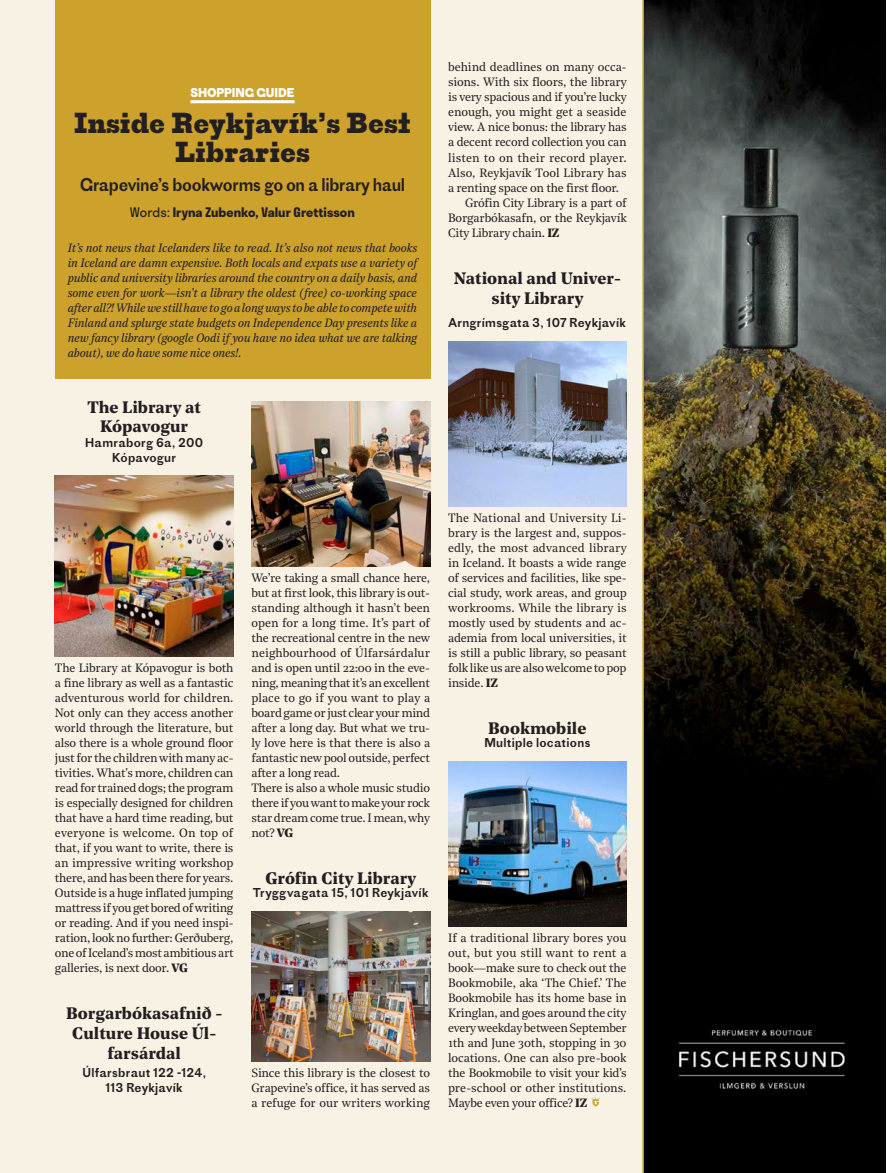
<style>
.page{position:relative;width:887px;height:1173px;background:#fff}
.page>*{position:absolute;margin:0;border:0;box-sizing:border-box;transform-origin:0 0}
.t1{font:700 27px/28.5px "Proto Slab";color:#231f20;text-align:center}
.t2{font:17.25px "Proto Grotesk";letter-spacing:-.02em;color:#231f20;scale:.95 1}
.t3{font:700 16.5px/19.8px "Noe Text";color:#231f20;text-align:center}
.t4{font:700 12.9px "Stratos";letter-spacing:.005em;color:#231f20}
.t5{font:12px/15px "Noe Text";letter-spacing:-.02em;color:#231f20;text-align:justify}
.t6{font:italic 12px/15px "Noe Text";letter-spacing:-.02em;color:#231f20;text-align:justify}
.t7{font:12px/15px "Proto Grotesk";letter-spacing:.02em;color:#231f20;text-align:center}
.t8{font:12px "Noe Text";letter-spacing:.01em;color:#231f20}
.t9{font:12px "Noe Text";letter-spacing:.005em;color:#231f20}
.t10{font:12px "Noe Text";color:#231f20}
.t11{font:700 12px "Proto Grotesk";letter-spacing:-.01em;color:#fff;scale:.95 1}
.s1{font-weight:400}
.s2{font-weight:700}
</style>
<div class="page">
<div style="left:1px;top:0;width:644px;height:1173px;background:#f8f2e4"></div>
<img style="left:55px;top:475px;width:178px;height:181px">
<img style="left:251px;top:401px;width:179px;height:165px">
<img style="left:251px;top:911px;width:179px;height:150px">
<img style="left:448px;top:341px;width:178px;height:165px">
<img style="left:448px;top:761px;width:178px;height:165px">
<svg style="left:592px;top:1097px;width:7px;height:9px"></svg>
<div style="left:55px;top:0;width:375px;height:379px;background:#cca12c"></div>
<hr style="left:190px;top:100px;width:104px;height:3px;background:#fff">
<img style="left:644px;top:0;width:241px;height:1173px">
<hr style="left:642px;top:0;width:2px;height:1173px;background:#cca12c">
<p class="t11" style="left:190px;top:84px;width:111px">SHOPPING GUIDE</p>
<h1 class="t1" style="left:74px;top:108px;width:338px">Inside Reykjavík’s Best<br>Libraries</h1>
<h2 class="t2" style="left:80px;top:173px;width:344px">Grapevine’s bookworms go on a library haul</h2>
<p class="t4" style="left:130px;top:202px;width:226px"><span class="s1">Words:</span> Iryna Zubenko, Valur Grettisson</p>
<p class="t6" style="left:68px;top:239px;width:351px">It’s not news that Icelanders like to read. It’s also not news that books in Iceland are damn expensive. Both locals and expats use a variety of public and university libraries around the country on a daily basis, and some even for work—isn’t a library the oldest (free) co-working space after all?! While we still have to go a long ways to be able to compete with Finland and splurge state budgets on Independence Day presents like a new fancy library (google Oodi if you have no idea what we are talking about), we do have some nice ones!.</p>
<h3 class="t3" style="left:87px;top:396px;width:115px">The Library at<br>Kópavogur</h3>
<p class="t7" style="left:85px;top:434px;width:120px">Hamraborg 6a, 200<br>Kópavogur</p>
<p class="t5" style="left:448px;top:59px;width:180px">behind deadlines on many occa-</p>
<p class="t5" style="left:448px;top:74px;width:180px">sions. With six floors, the library</p>
<p class="t5" style="left:448px;top:89px;width:180px">is very spacious and if you’re lucky</p>
<p class="t10" style="left:448px;top:103px;width:180px">enough, you might get a seaside</p>
<p class="t5" style="left:448px;top:119px;width:180px">view. A nice bonus: the library has</p>
<p class="t5" style="left:448px;top:134px;width:180px">a decent record collection you can</p>
<p class="t8" style="left:448px;top:148px;width:180px">listen to on their record player.</p>
<p class="t9" style="left:448px;top:163px;width:180px">Also, Reykjavík Tool Library has</p>
<p class="t5" style="left:448px;top:179px;width:172px">a renting space on the first floor.</p>
<p class="t5" style="left:465px;top:194px;width:163px">Grófin City Library is a part of</p>
<p class="t5" style="left:448px;top:209px;width:180px">Borgarbókasafn, or the Reykjavík</p>
<p class="t5" style="left:448px;top:224px;width:113px">City Library chain. <span class="s2">IZ</span></p>
<h3 class="t3" style="left:454px;top:267px;width:169px">National and Univer&shy;sity Library</h3>
<p class="t7" style="left:448px;top:314px;width:179px">Arngrímsgata 3, 107 Reykjavík</p>
<p class="t5" style="left:55px;top:659px;width:180px">The Library at Kópavogur is both a fine library as well as a fantastic adventurous world for children.<br>Not only can they access another world through the literature, but also there is a whole ground floor just for the children with many ac&shy;tivities. What's more, children can read for trained dogs; the program is especially designed for children that have a hard time reading, but everyone is welcome. On top of that, if you want to write, there is an impressive writing workshop there, and has been there for years.<br>Outside is a huge inflated jumping mattress if you get bored of writing or reading. And if you need inspi&shy;ration, look no further: Gerðuberg, one of Iceland’s most ambitious art galleries, is next door. <span class="s2">VG</span></p>
<h3 class="t3" style="left:66px;top:1002px;width:158px">Borgarbókasafnið -<br>Culture House Úl&shy;farsárdal</h3>
<p class="t7" style="left:82px;top:1064px;width:125px">Úlfarsbraut 122 -124,<br>113 Reykjavík</p>
<p class="t5" style="left:251px;top:569px;width:180px;text-align:left">We’re taking a small chance here, but at first look, this library is out&shy;standing although it hasn’t been open for a long time. It’s part of the recreational centre in the new neighbourhood of Úlfarsárdalur and is open until 22:00 in the eve&shy;ning, meaning that it’s an excellent place to go if you want to play a board game or just clear your mind after a long day. But what we tru&shy;ly love here is that there is also a fantastic new pool outside, perfect after a long read.<br>There is also a whole music studio there if you want to make your rock star dream come true. I mean, why not? <span class="s2">VG</span></p>
<h3 class="t3" style="left:265px;top:867px;width:152px">Grófin City Library</h3>
<p class="t7" style="left:253px;top:884px;width:177px">Tryggvagata 15, 101 Reykjavík</p>
<p class="t5" style="left:251px;top:1064px;width:180px">Since this library is the closest to Grapevine’s office, it has served as a refuge for our writers working</p>
<p class="t5" style="left:448px;top:509px;width:180px">The National and University Li&shy;brary is the largest and, suppos&shy;edly, the most advanced library in Iceland. It boasts a wide range of services and facilities, like spe&shy;cial study, work areas, and group workrooms. While the library is mostly used by students and ac&shy;ademia from local universities, it is still a public library, so peasant folk like us are also welcome to pop inside. <span class="s2">IZ</span></p>
<h3 class="t3" style="left:488px;top:717px;width:100px">Bookmobile</h3>
<p class="t7" style="left:484px;top:734px;width:108px">Multiple locations</p>
<p class="t5" style="left:448px;top:929px;width:180px">If a traditional library bores you out, but you still want to rent a book—make sure to check out the Bookmobile, aka ‘The Chief.’ The Bookmobile has its home base in Kringlan, and goes around the city every weekday between September 1th and June 30th, stopping in 30 locations. One can also pre-book the Bookmobile to visit your kid’s pre-school or other institutions.<br>Maybe even your office? <span class="s2">IZ</span></p>
</div>
